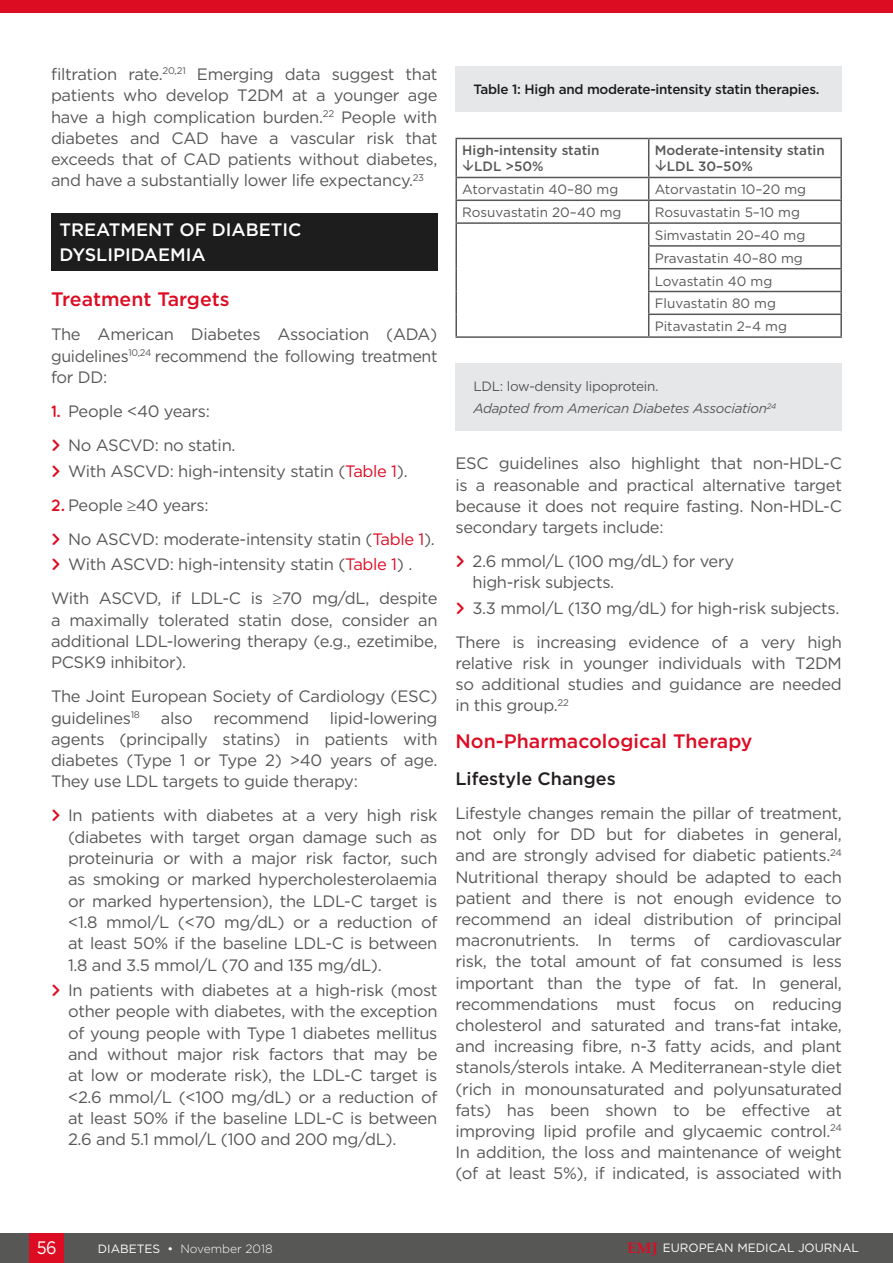
<style>
.page{position:relative;width:893px;height:1263px;background:#fff}
.page>*{position:absolute;margin:0;border:0;box-sizing:border-box;transform-origin:0 0}
.H2__Heading_2{font:500 19.5px "Gotham";color:#dc0c23}
.H1__Heading_1{font:500 18px/24.3px "Gotham";color:#fff}
.H3__Heading_3{font:500 18px "Gotham";color:#231f20}
.t1{font:18px "Gotham";color:#fff;scale:.9 1}
.Body_Text{font:16.5px/21.3px "Gotham";letter-spacing:-.02em;color:#575756;text-align:justify}
.t2{font:13.5px "Gotham";color:#575756}
.t3{font:500 13.5px "Gotham";color:#575756}
.t4{font:500 13.5px "Gotham";letter-spacing:-.02em;color:#1d1d1d}
.Figure_Table_Box_Des{font:italic 13.5px "Gotham";letter-spacing:-.02em;color:#575756}
.t5{font:13.5px "Gotham";letter-spacing:-.02em;color:#575756}
.t6{font:12px "Gotham";color:#fff}
.t7{font:300 12px "Gotham";color:#fff}
.s1{font-family:"Quicksand";font-weight:700;color:#dc0c23}
.s2{color:#dc0c23}
.s3{font-weight:400}
.s4{font-family:"Palatino Linotype";font-weight:700;font-size:15px;color:#dc0c23}
</style>
<div class="page">
<div style="left:0;top:1233px;width:893px;height:30px;background:#575756"></div>
<div style="left:30px;top:1233px;width:34px;height:30px;background:#dc0c23"></div>
<div style="left:51px;top:213px;width:386px;height:58px;background:#1d1d1d"></div>
<div style="left:455px;top:67px;width:387px;height:45px;background:#e6e7e9"></div>
<div style="left:455px;top:363px;width:387px;height:68px;background:#e6e7e9"></div>
<hr style="left:455px;top:138px;width:194px;height:1px;background:#575756">
<hr style="left:455px;top:139px;width:2px;height:38px;background:#575756">
<hr style="left:649px;top:138px;width:193px;height:1px;background:#575756">
<hr style="left:648px;top:139px;width:1px;height:38px;background:#575756">
<hr style="left:840px;top:139px;width:2px;height:38px;background:#575756">
<hr style="left:455px;top:177px;width:194px;height:1px;background:#575756">
<hr style="left:455px;top:178px;width:2px;height:22px;background:#575756">
<hr style="left:649px;top:177px;width:193px;height:1px;background:#575756">
<hr style="left:840px;top:178px;width:2px;height:22px;background:#575756">
<hr style="left:455px;top:200px;width:194px;height:1px;background:#575756">
<hr style="left:455px;top:201px;width:2px;height:21px;background:#575756">
<hr style="left:649px;top:200px;width:193px;height:1px;background:#575756">
<hr style="left:840px;top:201px;width:2px;height:21px;background:#575756">
<hr style="left:455px;top:222px;width:194px;height:2px;background:#575756">
<hr style="left:455px;top:224px;width:2px;height:22px;background:#575756">
<hr style="left:455px;top:246px;width:2px;height:23px;background:#575756">
<hr style="left:840px;top:247px;width:2px;height:21px;background:#575756">
<hr style="left:455px;top:269px;width:2px;height:22px;background:#575756">
<hr style="left:455px;top:291px;width:2px;height:23px;background:#575756">
<hr style="left:840px;top:292px;width:2px;height:22px;background:#575756">
<hr style="left:455px;top:314px;width:2px;height:22px;background:#575756">
<hr style="left:455px;top:336px;width:194px;height:2px;background:#575756">
<hr style="left:649px;top:222px;width:193px;height:2px;background:#575756">
<hr style="left:840px;top:224px;width:2px;height:21px;background:#575756">
<hr style="left:648px;top:245px;width:194px;height:2px;background:#575756">
<hr style="left:648px;top:268px;width:194px;height:1px;background:#575756">
<hr style="left:840px;top:269px;width:2px;height:22px;background:#575756">
<hr style="left:648px;top:291px;width:194px;height:1px;background:#575756">
<hr style="left:648px;top:314px;width:194px;height:1px;background:#575756">
<svg style="left:648px;top:178px;width:1px;height:158px"></svg>
<hr style="left:840px;top:315px;width:2px;height:21px;background:#575756">
<hr style="left:649px;top:336px;width:193px;height:2px;background:#575756">
<div style="left:0;top:0;width:893px;height:13px;background:#dc0c23"></div>
<p class="Body_Text" style="left:51px;top:63px;width:388px">filtration rate.<sup>20,21</sup> Emerging data suggest that patients who develop T2DM at a younger age have a high complication burden.<sup>22</sup> People with diabetes and CAD have a vascular risk that exceeds that of CAD patients without diabetes, and have a substantially lower life expectancy.<sup>23</sup></p>
<p class="H1__Heading_1" style="left:60px;top:218px;width:243px">TREATMENT OF DIABETIC<br>DYSLIPIDAEMIA</p>
<p class="H2__Heading_2" style="left:51px;top:286px;width:180px">Treatment Targets</p>
<p class="Body_Text" style="left:51px;top:323px;width:388px">The American Diabetes Association (ADA) guidelines<sup>10,24</sup> recommend the following treatment for DD:</p>
<p class="Body_Text" style="left:51px;top:400px;width:160px"><span class="s1">1.</span> People &lt;40 years:</p>
<p class="Body_Text" style="left:51px;top:434px;width:186px"><span class="s1">&gt;</span> No ASCVD: no statin.</p>
<p class="Body_Text" style="left:51px;top:460px;width:358px"><span class="s1">&gt;</span> With ASCVD: high-intensity statin (<span class="s2">Table 1</span>).</p>
<p class="Body_Text" style="left:51px;top:494px;width:159px"><span class="s1">2.</span> People ≥40 years:</p>
<p class="Body_Text" style="left:51px;top:528px;width:385px"><span class="s1">&gt;</span> No ASCVD: moderate-intensity statin (<span class="s2">Table 1</span>).</p>
<p class="Body_Text" style="left:51px;top:553px;width:363px"><span class="s1">&gt;</span> With ASCVD: high-intensity statin (<span class="s2">Table 1</span>) .</p>
<p class="Body_Text" style="left:51px;top:587px;width:388px">With ASCVD, if LDL-C is ≥70 mg/dL, despite a maximally tolerated statin dose, consider an additional LDL-lowering therapy (e.g., ezetimibe, PCSK9 inhibitor).</p>
<p class="Body_Text" style="left:51px;top:685px;width:388px">The Joint European Society of Cardiology (ESC) guidelines<sup>18</sup></p>
<p class="Body_Text" style="left:51px;top:707px;width:388px;text-indent:279px">lipid-lowering agents (principally statins) in patients with diabetes (Type 1 or Type 2) &gt;40 years of age.<br>They use LDL targets to guide therapy:</p>
<p class="Body_Text" style="left:68px;top:805px;width:371px;text-indent:-17px"><span class="s1">&gt;</span> In patients with diabetes at a very high risk (diabetes with target organ damage such as proteinuria or with a major risk factor, such as smoking or marked hypercholesterolaemia or marked hypertension), the LDL-C target is &lt;1.8 mmol/L (&lt;70 mg/dL) or a reduction of at least 50% if the baseline LDL-C is between 1.8 and 3.5 mmol/L (70 and 135 mg/dL).</p>
<p class="Body_Text" style="left:68px;top:979px;width:371px;text-indent:-17px"><span class="s1">&gt;</span> In patients with diabetes at a high-risk (most other people with diabetes, with the exception of young people with Type 1 diabetes mellitus and without major risk factors that may be at low or moderate risk), the LDL-C target is &lt;2.6 mmol/L (&lt;100 mg/dL) or a reduction of at least 50% if the baseline LDL-C is between 2.6 and 5.1 mmol/L (100 and 200 mg/dL).</p>
<p class="Body_Text" style="left:161px;top:707px;width:33px">also</p>
<p class="Body_Text" style="left:214px;top:707px;width:97px">recommend</p>
<p class="t4" style="left:473px;top:81px;width:348px">Table 1: High and moderate-intensity statin therapies.</p>
<p class="t3" style="left:462px;top:142px;width:139px">High-intensity statin</p>
<p class="t3" style="left:474px;top:158px;width:71px">LDL &gt;50%</p>
<p class="t3" style="left:655px;top:142px;width:172px">Moderate-intensity statin</p>
<p class="t3" style="left:667px;top:158px;width:88px">LDL 30–50%</p>
<p class="t2" style="left:462px;top:181px;width:158px">Atorvastatin 40–80 mg</p>
<p class="t2" style="left:655px;top:181px;width:153px">Atorvastatin 10–20 mg</p>
<p class="t2" style="left:462px;top:204px;width:161px">Rosuvastatin 20–40 mg</p>
<p class="t2" style="left:655px;top:204px;width:147px">Rosuvastatin 5–10 mg</p>
<p class="t2" style="left:655px;top:226px;width:152px">Simvastatin 20–40 mg</p>
<p class="t2" style="left:655px;top:249px;width:150px">Pravastatin 40–80 mg</p>
<p class="t2" style="left:655px;top:272px;width:119px">Lovastatin 40 mg</p>
<p class="t2" style="left:655px;top:295px;width:123px">Fluvastatin 80 mg</p>
<p class="t2" style="left:655px;top:318px;width:134px">Pitavastatin 2–4 mg</p>
<p class="t5" style="left:473px;top:377px;width:187px">LDL: low-density lipoprotein.</p>
<p class="Figure_Table_Box_Des" style="left:473px;top:400px;width:304px">Adapted from American Diabetes Association<sup>24</sup></p>
<p class="Body_Text" style="left:455px;top:453px;width:388px">ESC guidelines also highlight that non-HDL-C is a reasonable and practical alternative target because it does not require fasting. Non-HDL-C secondary targets include:</p>
<p class="Body_Text" style="left:472px;top:550px;width:263px;text-indent:-17px"><span class="s1">&gt;</span> 2.6 mmol/L (100 mg/dL) for very high-risk subjects.</p>
<p class="Body_Text" style="left:455px;top:597px;width:385px"><span class="s1">&gt;</span> 3.3 mmol/L (130 mg/dL) for high-risk subjects.</p>
<p class="Body_Text" style="left:455px;top:631px;width:388px">There is increasing evidence of a very high relative risk in younger individuals with T2DM so additional studies and guidance are needed in this group.<sup>22</sup></p>
<p class="H2__Heading_2" style="left:455px;top:728px;width:299px">Non-Pharmacological Therapy</p>
<p class="H3__Heading_3" style="left:455px;top:767px;width:162px">Lifestyle Changes</p>
<p class="Body_Text" style="left:455px;top:802px;width:388px">Lifestyle changes remain the pillar of treatment, not only for DD but for diabetes in general, and are strongly advised for diabetic patients.<sup>24<br></sup>Nutritional therapy should be adapted to each patient and there is not enough evidence to recommend an ideal distribution of principal macronutrients. In terms of cardiovascular risk, the total amount of fat consumed is less important than the type of fat. In general, recommendations must focus on reducing cholesterol and saturated and trans-fat intake, and increasing fibre, n-3 fatty acids, and plant stanols/sterols intake. A Mediterranean-style diet (rich in monounsaturated and polyunsaturated fats) has been shown to be effective at improving lipid profile and glycaemic control.<sup>24<br></sup>In addition, the loss and maintenance of weight (of at least 5%), if indicated, is associated with</p>
<p class="t1" style="left:37px;top:1236px;width:24px">56</p>
<p class="t7" style="left:98px;top:1241px;width:176px"><span class="s3">DIABETES •</span> November 2018</p>
<p class="t6" style="left:627px;top:1240px;width:233px"><span class="s4">EMJ</span> EUROPEAN MEDICAL JOURNAL</p>
</div>
